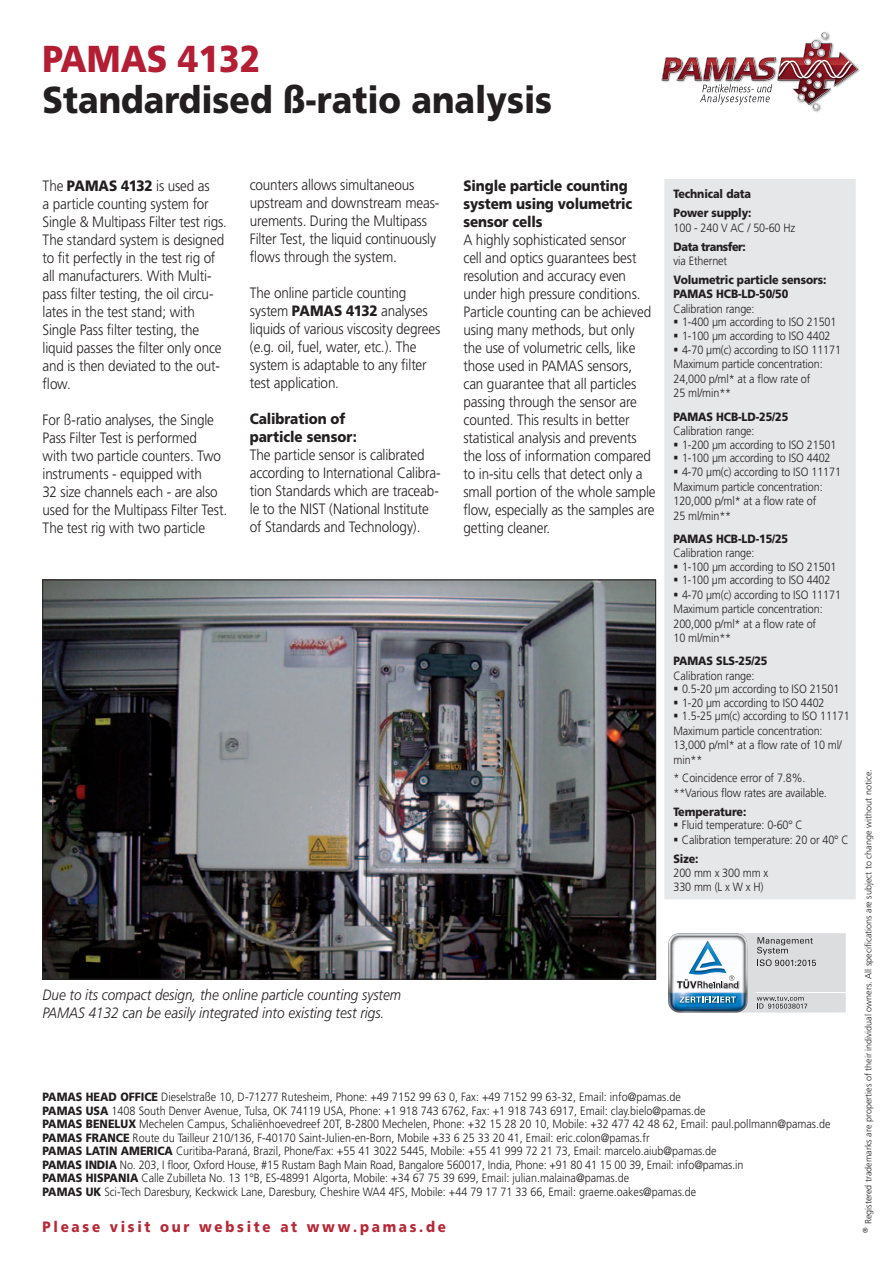
<style>
.page{position:relative;width:893px;height:1263px;background:#fff}
.page>*{position:absolute;margin:0;border:0;box-sizing:border-box;transform-origin:0 0}
.t1{font:900 37.5px "Frutiger";color:#231f20;scale:.9 1}
.t2{font:900 37.5px "Frutiger";color:#b41e35;scale:.9 1}
.t3{font:300 15px/18px "Frutiger";letter-spacing:-.01em;color:#231f20;scale:.9 1}
.t4{font:italic 300 15px/18px "Frutiger";color:#231f20;scale:.9 1}
.t5{font:900 15px/18px "Frutiger";letter-spacing:-.01em;color:#231f20;scale:.9 1}
.t6{font:900 15px "Frutiger";letter-spacing:.2em;color:#b72837;scale:.9 1}
.t7{font:300 12px/13.5px "Frutiger";letter-spacing:-.01em;color:#231f20;scale:.9 1}
.t8{font:900 12px/18.9px "Frutiger";letter-spacing:-.01em;color:#231f20;scale:.9 1}
.t9{font:900 12px "Frutiger";letter-spacing:-.04em;color:#231f20;scale:.9 1}
.t10{font:300 9px "Frutiger";color:#231f20}
.s1{font-weight:900}
</style>
<div class="page">
<div style="left:664px;top:179px;width:192px;height:720px;background:#e6e7e9"></div>
<svg style="left:662px;top:32px;width:196px;height:80px"></svg>
<svg style="left:668px;top:933px;width:178px;height:80px"></svg>
<img style="left:45px;top:582px;width:609px;height:395px">
<h1 class="t2" style="left:43px;top:36px;width:244px">PAMAS 4132</h1>
<h1 class="t1" style="left:43px;top:77px;width:568px">Standardised ß-ratio analysis</h1>
<p class="t3" style="left:43px;top:177px;width:206px">The <span class="s1">PAMAS 4132</span> is used as<br>a particle counting system for<br>Single &amp; Multipass Filter test rigs.<br>The standard system is designed to fit perfectly in the test rig of all manufacturers. With Multi&shy;pass filter testing, the oil circu&shy;lates in the test stand; with<br>Single Pass filter testing, the liquid passes the filter only once and is then deviated to the out&shy;flow.</p>
<p class="t3" style="left:43px;top:411px;width:207px">For ß-ratio analyses, the Single<br>Pass Filter Test is performed<br>with two particle counters. Two instruments - equipped with<br>32 size channels each - are also used for the Multipass Filter Test.<br>The test rig with two particle</p>
<p class="t3" style="left:250px;top:176px;width:212px">counters allows simultaneous upstream and downstream meas&shy;urements. During the Multipass<br>Filter Test, the liquid continuously flows through the system.</p>
<p class="t3" style="left:250px;top:284px;width:213px">The online particle counting system <span class="s1">PAMAS 4132</span> analyses liquids of various viscosity degrees (e.g. oil, fuel, water, etc.). The system is adaptable to any filter test application.</p>
<p class="t5" style="left:250px;top:410px;width:120px">Calibration of particle sensor:</p>
<p class="t3" style="left:250px;top:446px;width:214px">The particle sensor is calibrated according to International Calibra&shy;tion Standards which are traceab&shy;le to the NIST (National Institute of Standards and Technology).</p>
<p class="t5" style="left:463px;top:177px;width:189px">Single particle counting system using volumetric sensor cells</p>
<p class="t3" style="left:463px;top:231px;width:215px">A highly sophisticated sensor<br>cell and optics guarantees best resolution and accuracy even under high pressure conditions.<br>Particle counting can be achieved using many methods, but only the use of volumetric cells, like those used in PAMAS sensors, can guarantee that all particles passing through the sensor are counted. This results in better statistical analysis and prevents the loss of information compared to in-situ cells that detect only a small portion of the whole sample flow, especially as the samples are getting cleaner.</p>
<p class="t8" style="left:674px;top:185px;width:88px">Technical data<br>Power supply:</p>
<p class="t7" style="left:674px;top:221px;width:137px">100 - 240 V AC / 50-60 Hz</p>
<p class="t9" style="left:674px;top:239px;width:82px">Data transfer:</p>
<p class="t7" style="left:674px;top:254px;width:61px">via Ethernet</p>
<p class="t8" style="left:674px;top:272px;width:171px;line-height:14.4px">Volumetric particle sensors:<br>PAMAS HCB-LD-50/50</p>
<p class="t7" style="left:674px;top:302px;width:91px">Calibration range:</p>
<p class="t7" style="left:682px;top:315px;width:173px">1-400 µm according to ISO 21501</p>
<p class="t7" style="left:682px;top:329px;width:167px">1-100 µm according to ISO 4402</p>
<p class="t7" style="left:682px;top:343px;width:178px">4-70 µm(c) according to ISO 11171</p>
<p class="t7" style="left:673px;top:358px;width:167px">Maximum particle concentration:</p>
<p class="t7" style="left:673px;top:372px;width:154px">24,000 p/ml* at a flow rate of</p>
<p class="t7" style="left:673px;top:386px;width:66px">25 ml/min**</p>
<p class="t8" style="left:673px;top:407px;width:129px">PAMAS HCB-LD-25/25</p>
<p class="t7" style="left:673px;top:424px;width:91px">Calibration range:</p>
<p class="t7" style="left:682px;top:438px;width:173px">1-200 µm according to ISO 21501</p>
<p class="t7" style="left:682px;top:451px;width:167px">1-100 µm according to ISO 4402</p>
<p class="t7" style="left:682px;top:466px;width:178px">4-70 µm(c) according to ISO 11171</p>
<p class="t7" style="left:673px;top:480px;width:167px">Maximum particle concentration:</p>
<p class="t7" style="left:673px;top:494px;width:160px">120,000 p/ml* at a flow rate of</p>
<p class="t7" style="left:673px;top:509px;width:66px">25 ml/min**</p>
<p class="t8" style="left:673px;top:529px;width:129px">PAMAS HCB-LD-15/25</p>
<p class="t7" style="left:673px;top:547px;width:91px">Calibration range:</p>
<p class="t7" style="left:682px;top:560px;width:173px">1-100 µm according to ISO 21501</p>
<p class="t7" style="left:682px;top:574px;width:167px">1-100 µm according to ISO 4402</p>
<p class="t7" style="left:682px;top:588px;width:178px">4-70 µm(c) according to ISO 11171</p>
<p class="t7" style="left:673px;top:602px;width:167px">Maximum particle concentration:</p>
<p class="t7" style="left:673px;top:617px;width:160px">200,000 p/ml* at a flow rate of</p>
<p class="t7" style="left:673px;top:631px;width:66px">10 ml/min**</p>
<p class="t8" style="left:673px;top:652px;width:106px">PAMAS SLS-25/25</p>
<p class="t7" style="left:673px;top:669px;width:91px">Calibration range:</p>
<p class="t7" style="left:682px;top:683px;width:176px">0.5-20 µm according to ISO 21501</p>
<p class="t7" style="left:682px;top:696px;width:160px">1-20 µm according to ISO 4402</p>
<p class="t7" style="left:682px;top:710px;width:188px">1.5-25 µm(c) according to ISO 11171</p>
<p class="t7" style="left:673px;top:724px;width:167px">Maximum particle concentration:</p>
<p class="t7" style="left:673px;top:738px;width:189px">13,000 p/ml* at a flow rate of 10 ml/</p>
<p class="t7" style="left:673px;top:753px;width:34px">min**</p>
<p class="t7" style="left:673px;top:771px;width:172px;line-height:14.4px">* Coincidence error of 7.8%. **Various flow rates are available.</p>
<p class="t8" style="left:673px;top:802px;width:82px">Temperature:</p>
<p class="t7" style="left:682px;top:818px;width:187px;line-height:14.4px">Fluid temperature: 0-60° C<br>Calibration temperature: 20 or 40° C</p>
<p class="t8" style="left:673px;top:849px;width:29px">Size:</p>
<p class="t7" style="left:673px;top:866px;width:107px;line-height:14.4px">200 mm x 300 mm x<br>330 mm (L x W x H)</p>
<p class="t4" style="left:43px;top:986px;width:400px">Due to its compact design, the online particle counting system<br>PAMAS 4132 can be easily integrated into existing test rigs.</p>
<p class="t7" style="left:43px;top:1091px;width:877px"><span class="s1">PAMAS HEAD OFFICE</span> Dieselstraße 10, D-71277 Rutesheim, Phone: +49 7152 99 63 0, Fax: +49 7152 99 63-32, Email: info@pamas.de<br><span class="s1">PAMAS USA</span> 1408 South Denver Avenue, Tulsa, OK 74119 USA, Phone: +1 918 743 6762, Fax: +1 918 743 6917, Email: clay.bielo@pamas.de<br><span class="s1">PAMAS Benelux</span> Mechelen Campus, Schaliënhoevedreef 20T, B-2800 Mechelen, Phone: +32 15 28 20 10, Mobile: +32 477 42 48 62, Email: paul.pollmann@pamas.de <span class="s1">PAMAS France</span> Route du Tailleur 210/136, F-40170 Saint-Julien-en-Born, Mobile +33 6 25 33 20 41, Email: eric.colon@pamas.fr<br><span class="s1">PAMAS LATIN AMERICA</span> Curitiba-Paraná, Brazil, Phone/Fax: +55 41 3022 5445, Mobile: +55 41 999 72 21 73, Email: marcelo.aiub@pamas.de<br><span class="s1">PAMAS INDIA</span> No. 203, I floor, Oxford House, #15 Rustam Bagh Main Road, Bangalore 560017, India, Phone: +91 80 41 15 00 39, Email: info@pamas.in<br><span class="s1">PAMAS HISPANIA</span> Calle Zubilleta No. 13 1°B, ES-48991 Algorta, Mobile: +34 67 75 39 699, Email: julian.malaina@pamas.de<br><span class="s1">PAMAS UK</span> Sci-Tech Daresbury, Keckwick Lane, Daresbury, Cheshire WA4 4FS, Mobile: +44 79 17 71 33 66, Email: graeme.oakes@pamas.de</p>
<p class="t6" style="left:43px;top:1218px;width:450px">Please visit our website at www.pamas.de</p>
<p class="t10" style="left:863px;top:1232px;width:464px;rotate:-90deg"><sup>®</sup> Registered trademarks are properties of their individual owners. All specifications are subject to change without notice.</p>
</div>
